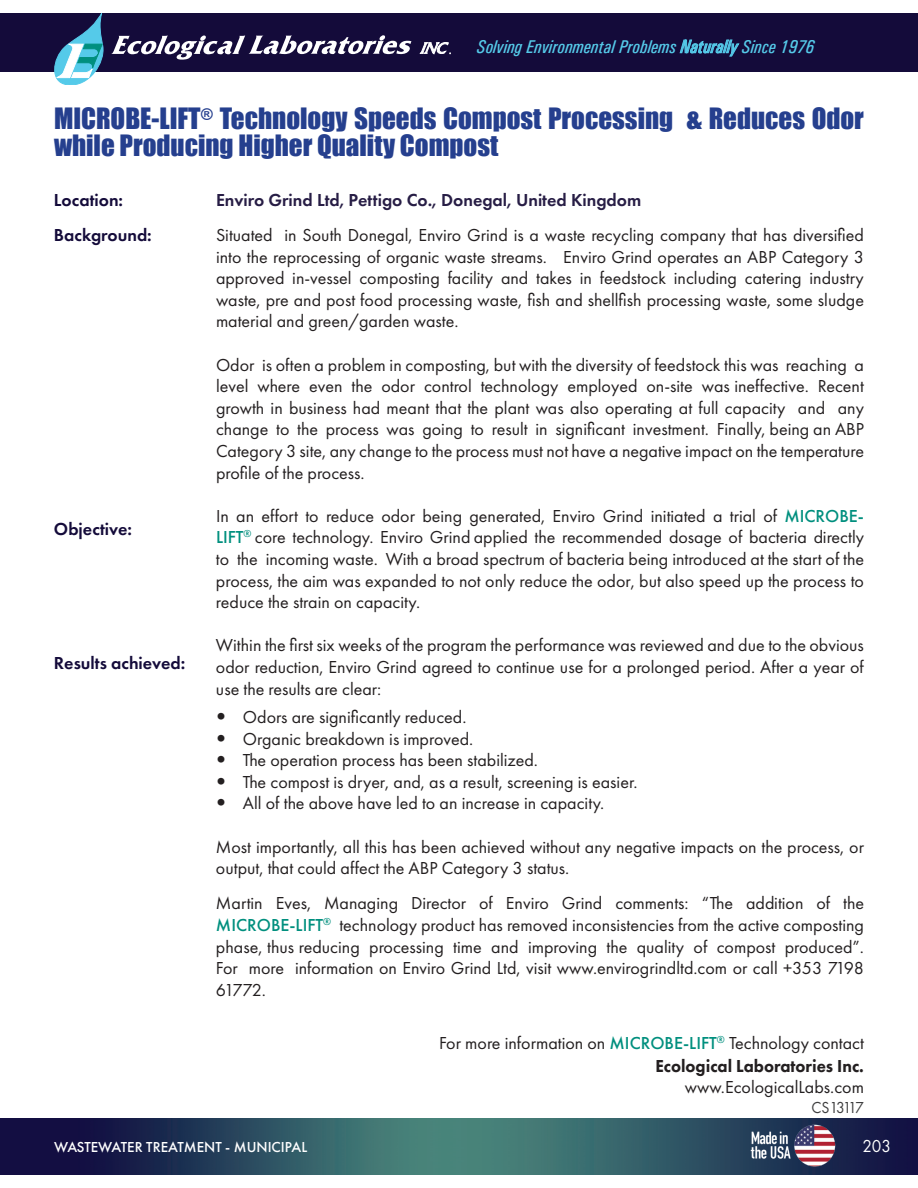
<style>
.page{position:relative;width:918px;height:1188px;background:#fff}
.page>*{position:absolute;margin:0;border:0;box-sizing:border-box;transform-origin:0 0}
.t1{font:27px/27px "Impact";color:#253f8e}
.t2{font:italic 500 condensed 18.6px "Univers";color:#55cae9}
.t3{font:18px/21.6px "Futura PT";color:#231f20;text-align:justify}
.t4{font:600 18px "Futura PT";color:#271d45}
.t5{font:600 18px/34.7px "Futura PT";color:#140b3a}
.t6{font:18px "Futura PT";color:#fff;scale:.94 1}
.t7{font:16.5px "Futura PT";letter-spacing:-.125em;color:#3e3e3f;scale:.94 1}
.t8{font:500 15px "Futura PT";color:#fff}
.s1{font-weight:500;color:#008f7e}
.s2{font-family:"Futura Std"}
.s3{font-weight:800}
</style>
<div class="page">
<img style="left:0;top:1118px;width:918px;height:56px">
<img style="left:748px;top:1123px;width:90px;height:47px">
<div style="left:0;top:14px;width:918px;height:58px;background:#140b3a"></div>
<svg style="left:55px;top:14px;width:49px;height:71px"></svg>
<svg style="left:111px;top:35px;width:300px;height:25px"></svg>
<svg style="left:420px;top:42px;width:31px;height:12px"></svg>
<svg style="left:680px;top:40px;width:59px;height:17px"></svg>
<p class="t2" style="left:477px;top:35px;width:339px">Solving Environmental Problems Naturally Since 1976</p>
<h1 class="t1" style="left:54px;top:105px;width:811px">MICROBE-LIFT<sup>®</sup> Technology Speeds Compost Processing &amp; Reduces Odor while Producing Higher Quality Compost</h1>
<p class="t4" style="left:216px;top:189px;width:427px">Enviro Grind Ltd, Pettigo Co., Donegal, United Kingdom</p>
<p class="t3" style="left:216px;top:224px;width:650px">Situated in South Donegal, Enviro Grind is a waste recycling company that has diversified into the reprocessing of organic waste streams. Enviro Grind operates an ABP Category 3 approved in-vessel composting facility and takes in feedstock including catering industry waste, pre and post food processing waste, fish and shellfish processing waste, some sludge material and green/garden waste.</p>
<p class="t3" style="left:216px;top:354px;width:650px">Odor is often a problem in composting, but with the diversity of feedstock this was reaching a level where even the odor control technology employed on-site was ineffective. Recent growth in business had meant that the plant was also operating at full capacity and any change to the process was going to result in significant investment. Finally, being an ABP Category 3 site, any change to the process must not have a negative impact on the temperature profile of the process.</p>
<p class="t3" style="left:216px;top:505px;width:650px">In an effort to reduce odor being generated, Enviro Grind initiated a trial of <span class="s1">MICROBE-LIFT</span><sup>®</sup> core technology. Enviro Grind applied the recommended dosage of bacteria directly to the incoming waste. With a broad spectrum of bacteria being introduced at the start of the process, the aim was expanded to not only reduce the odor, but also speed up the process to reduce the strain on capacity.</p>
<p class="t3" style="left:216px;top:635px;width:649px">Within the first six weeks of the program the performance was reviewed and due to the obvious odor reduction, Enviro Grind agreed to continue use for a prolonged period. After a year of use the results are clear:</p>
<p class="t3" style="left:216px;top:706px;width:252px"><span class="s2">•</span> Odors are significantly reduced.</p>
<p class="t3" style="left:216px;top:728px;width:259px"><span class="s2">•</span> Organic breakdown is improved.</p>
<p class="t3" style="left:216px;top:749px;width:323px"><span class="s2">•</span> The operation process has been stabilized.</p>
<p class="t3" style="left:216px;top:771px;width:423px"><span class="s2">•</span> The compost is dryer, and, as a result, screening is easier.</p>
<p class="t3" style="left:216px;top:793px;width:390px"><span class="s2">•</span> All of the above have led to an increase in capacity.</p>
<p class="t3" style="left:216px;top:836px;width:650px">Most importantly, all this has been achieved without any negative impacts on the process, or output, that could affect the ABP Category 3 status.</p>
<p class="t3" style="left:216px;top:892px;width:650px">Martin Eves, Managing Director of Enviro Grind comments: “The addition of the <span class="s1">MICROBE-LIFT</span><sup>®</sup> technology product has removed inconsistencies from the active composting phase, thus reducing processing time and improving the quality of compost produced”.<br>For more information on Enviro Grind Ltd, visit www.envirogrindltd.com or call +353 7198<br>61772.</p>
<p class="t5" style="left:54px;top:182px;width:99px">Location:<br>Background:</p>
<p class="t5" style="left:54px;top:512px;width:80px">Objective:</p>
<p class="t5" style="left:54px;top:645px;width:133px">Results achieved:</p>
<p class="t3" style="left:439px;top:1032px;width:426px;line-height:22.5px;text-align:right">For more information on <span class="s1">MICROBE-LIFT</span><sup>®</sup> Technology contact<br><span class="s3">Ecological Laboratories Inc.</span></p>
<p class="t3" style="left:685px;top:1076px;width:181px">www.EcologicalLabs.com</p>
<p class="t8" style="left:54px;top:1138px;width:255px">WASTEWATER TREATMENT - MUNICIPAL</p>
<p class="t7" style="left:812px;top:1098px;width:57px">CS13117</p>
<p class="t6" style="left:863px;top:1135px;width:32px">203</p>
</div>
